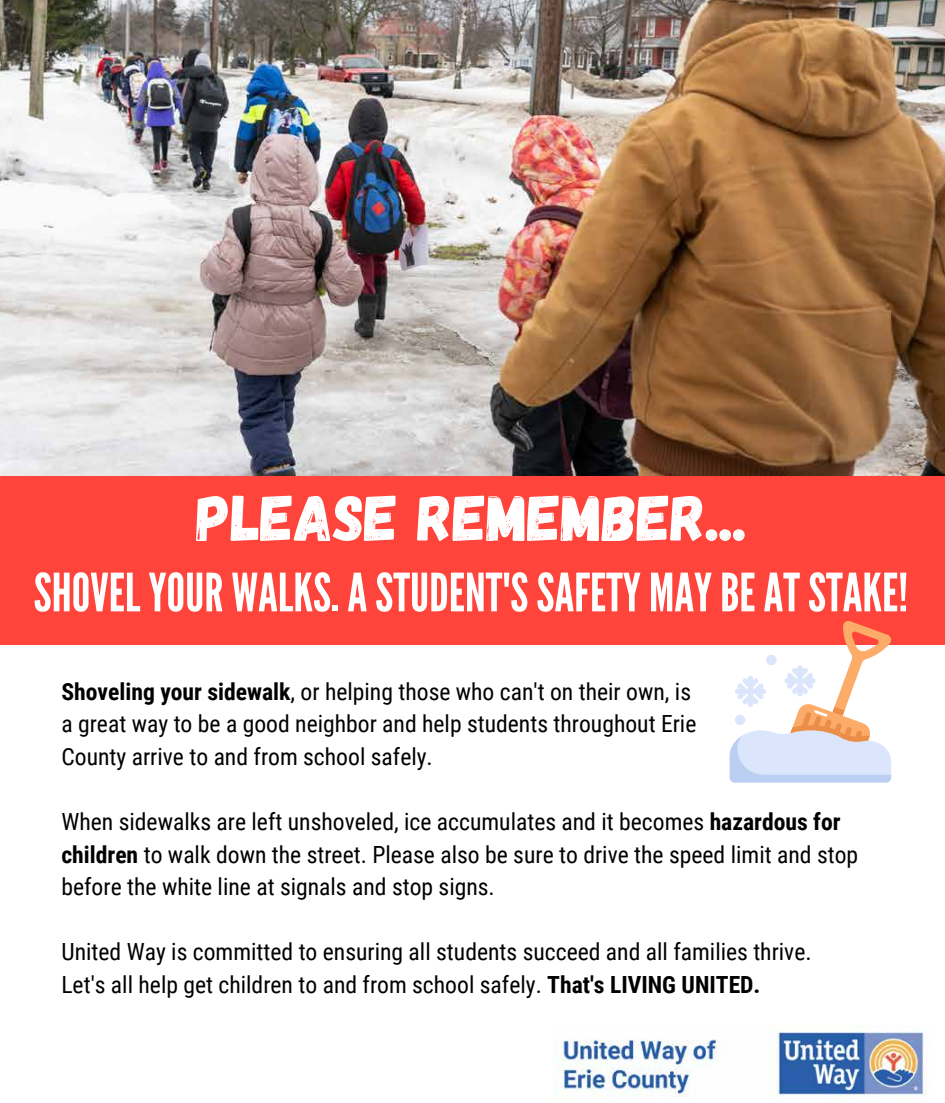
<style>
.page{position:relative;width:945px;height:1103px;background:#fff}
.page>*{position:absolute;margin:0;border:0;box-sizing:border-box;transform-origin:0 0}
.t1{font:65px "Gagalin";color:#fff}
.t2{font:52.62px "League Gothic";color:#fff}
.t3{font:23.62px/32.5px "Roboto Condensed";color:#000}
.s1{font-weight:700}
</style>
<div class="page">
<img style="left:553px;top:1025px;width:374px;height:73px">
<img style="left:0;top:0;width:945px;height:476px">
<div style="left:0;top:476px;width:945px;height:169px;background:#ff443b"></div>
<svg style="left:730px;top:621px;width:162px;height:161px"></svg>
<h1 class="t1" style="left:197px;top:478px;width:552px">PLEASE REMEMBER...</h1>
<h2 class="t2" style="left:34px;top:561px;width:876px">SHOVELYOUR WALKS.ASTUDENT'SSAFETY MAYBEATSTAKE!</h2>
<p class="t3" style="left:61px;top:674px;width:636px"><span class="s1">Shoveling your sidewalk</span>, or helping those who can't on their own, is a great way to be a good neighbor and help students throughout Erie<br>County arrive to and from school safely.</p>
<p class="t3" style="left:61px;top:804px;width:798px">When sidewalks are left unshoveled, ice accumulates and it becomes <span class="s1">hazardous for children</span> to walk down the street. Please also be sure to drive the speed limit and stop before the white line at signals and stop signs.</p>
<p class="t3" style="left:61px;top:934px;width:752px">United Way is committed to ensuring all students succeed and all families thrive.<br>Let's all help get children to and from school safely. <span class="s1">That's LIVING UNITED.</span></p>
</div>
